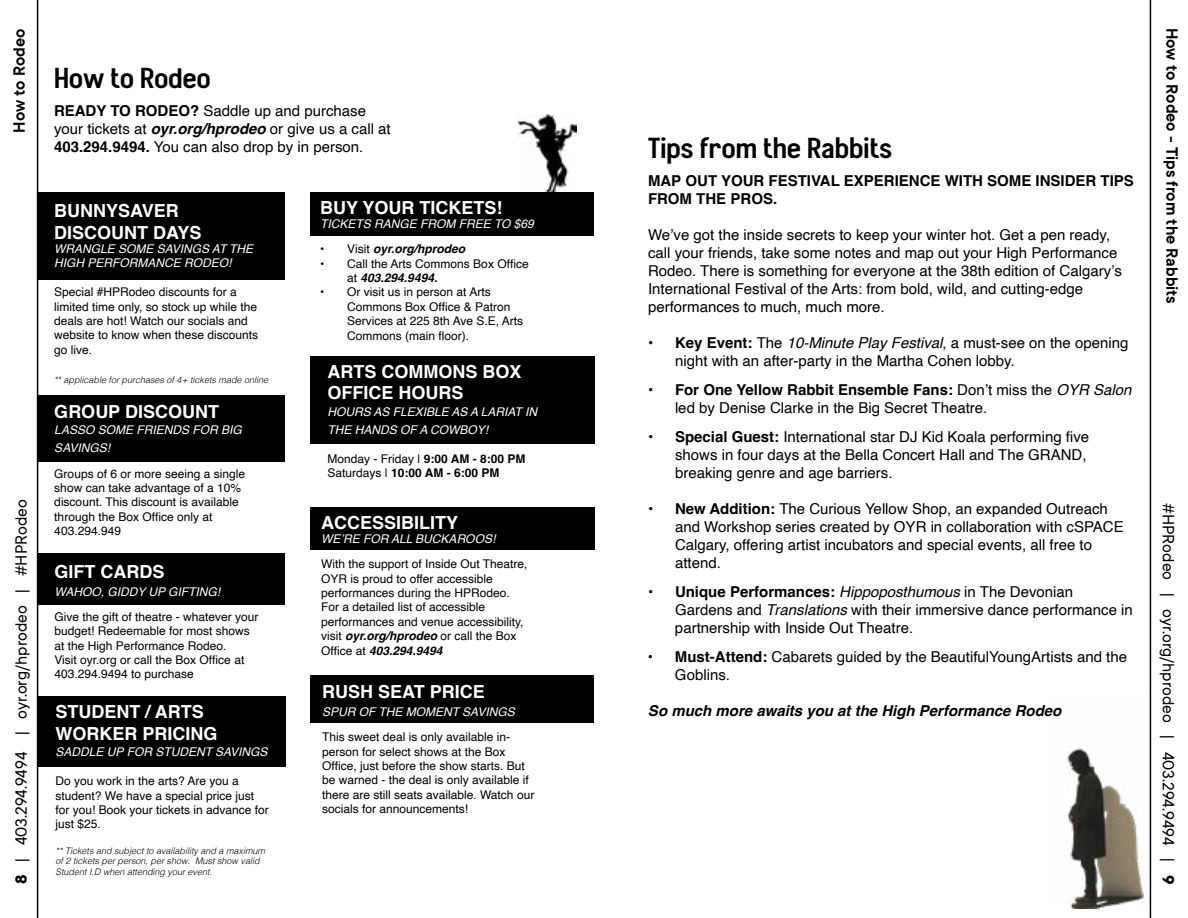
<style>
.page{position:relative;width:1188px;height:918px;background:#fff}
.page>*{position:absolute;margin:0;border:0;box-sizing:border-box;transform-origin:0 0}
.t1{font:27px "Space Odyssey";color:#000}
.t2{font:700 18px/21.6px "Helvetica";color:#fff}
.t3{font:18px "TT Commons";color:#000}
.t4{font:600 18px "TT Commons";color:#000}
.t5{font:15px/18px "Helvetica";color:#000}
.t6{font:700 15px/18px "Helvetica";color:#000101}
.t7{font:italic 700 15px "Helvetica";color:#000}
.t8{font:12px/14.4px "Helvetica";color:#000}
.t9{font:italic 12px/18px "Helvetica";color:#fff}
.t10{font:700 12px/14.4px "Helvetica";color:#000}
.t11{font:italic 700 12px "Helvetica";color:#000}
.t12{font:italic 300 9px/10.8px "Helvetica";color:#000}
.s1{font-weight:700}
.s2{font-weight:700;color:#000101}
.s3{font-weight:700;font-style:italic}
.s4{font-weight:400;font-style:normal}
.s5{font-weight:400}
.s6{font-style:italic}
</style>
<div class="page">
<svg style="left:36px;top:0;width:2px;height:918px;background:#6a6a6a"></svg>
<svg style="left:1150px;top:0;width:2px;height:918px;background:#676767"></svg>
<img style="left:1067px;top:743px;width:77px;height:166px">
<div style="left:310px;top:192px;width:284px;height:44px;background:#000"></div>
<div style="left:310px;top:356px;width:285px;height:88px;background:#000"></div>
<div style="left:38px;top:553px;width:246px;height:51px;background:#000"></div>
<div style="left:38px;top:696px;width:248px;height:71px;background:#000"></div>
<div style="left:310px;top:507px;width:285px;height:42px;background:#000"></div>
<div style="left:37px;top:396px;width:247px;height:66px;background:#000"></div>
<div style="left:310px;top:676px;width:284px;height:47px;background:#000"></div>
<div style="left:38px;top:192px;width:246px;height:88px;background:#000"></div>
<img style="left:519px;top:115px;width:58px;height:77px">
<p class="t4" style="left:8px;top:133px;width:106px;rotate:-90deg">How to Rodeo</p>
<p class="t3" style="left:10px;top:884px;width:387px;rotate:-90deg"><span class="s1">8</span> | 403.294.9494 | oyr.org/hprodeo | #HPRodeo</p>
<h1 class="t1" style="left:54px;top:59px;width:158px">How to Rodeo</h1>
<p class="t5" style="left:54px;top:102px;width:338px"><span class="s2">READY TO RODEO?</span> Saddle up and purchase your tickets at <span class="s3">oyr.org/hprodeo</span> or give us a call at<br><span class="s1">403.294.9494.</span> You can also drop by in person.</p>
<p class="t2" style="left:54px;top:202px;width:149px">BUNNYSAVER<br>DISCOUNT DAYS</p>
<p class="t9" style="left:54px;top:242px;width:201px;line-height:14.4px">WRANGLE SOME SAVINGS AT THE<br>HIGH PERFORMANCE RODEO!</p>
<p class="t8" style="left:54px;top:285px;width:206px">Special #HPRodeo discounts for a limited time only, so stock up while the deals are hot! Watch our socials and website to know when these discounts go live.</p>
<p class="t12" style="left:54px;top:374px;width:216px">** applicable for purchases of 4+ tickets made online</p>
<p class="t2" style="left:54px;top:403px;width:166px">GROUP DISCOUNT</p>
<p class="t9" style="left:54px;top:421px;width:189px">LASSO SOME FRIENDS FOR BIG<br>SAVINGS!</p>
<p class="t8" style="left:54px;top:466px;width:192px">Groups of 6 or more seeing a single show can take advantage of a 10% discount. This discount is available through the Box Office only at<br>403.294.949</p>
<p class="t2" style="left:54px;top:562px;width:111px">GIFT CARDS</p>
<p class="t9" style="left:54px;top:583px;width:167px">WAHOO, GIDDY UP GIFTING!</p>
<p class="t8" style="left:54px;top:610px;width:206px">Give the gift of theatre - whatever your budget! Redeemable for most shows at the High Performance Rodeo.<br>Visit oyr.org or call the Box Office at 403.294.9494 to purchase</p>
<p class="t2" style="left:56px;top:703px;width:163px">STUDENT / ARTS<br>WORKER PRICING</p>
<p class="t9" style="left:56px;top:743px;width:214px">SADDLE UP FOR STUDENT SAVINGS</p>
<p class="t8" style="left:56px;top:774px;width:215px">Do you work in the arts? Are you a student? We have a special price just for you! Book your tickets in advance for just $25.</p>
<p class="t12" style="left:56px;top:844px;width:211px">** Tickets and subject to availability and a maximum of 2 tickets per person, per show. Must show valid<br>Student I.D when attending your event.</p>
<p class="t2" style="left:320px;top:199px;width:184px">BUY YOUR TICKETS!</p>
<p class="t9" style="left:320px;top:215px;width:215px">TICKETS RANGE FROM FREE TO $69</p>
<p class="t11" style="left:320px;top:242px;width:146px"><span class="s4">• Visit</span> oyr.org/hprodeo</p>
<p class="t8" style="left:347px;top:257px;width:183px;text-indent:-27px">• Call the Arts Commons Box Office at <span class="s3">403.294.9494.</span></p>
<p class="t8" style="left:347px;top:285px;width:177px;text-indent:-27px">• Or visit us in person at Arts<br>Commons Box Office &amp; Patron<br>Services at 225 8th Ave S.E, Arts<br>Commons (main floor).</p>
<p class="t2" style="left:327px;top:363px;width:196px">ARTS COMMONS BOX<br>OFFICE HOURS</p>
<p class="t9" style="left:327px;top:403px;width:211px">HOURS AS FLEXIBLE AS A LARIAT IN<br>THE HANDS OF A COWBOY!</p>
<p class="t10" style="left:327px;top:453px;width:200px"><span class="s5">Monday - Friday |</span> 9:00 AM - 8:00 PM<br><span class="s5">Saturdays |</span> 10:00 AM - 6:00 PM</p>
<p class="t2" style="left:321px;top:514px;width:139px">ACCESSIBILITY</p>
<p class="t9" style="left:321px;top:530px;width:176px">WE’RE FOR ALL BUCKAROOS!</p>
<p class="t8" style="left:321px;top:557px;width:208px">With the support of Inside Out Theatre, OYR is proud to offer accessible performances during the HPRodeo.<br>For a detailed list of accessible performances and venue accessibility, visit <span class="s3">oyr.org/hprodeo</span> or call the Box Office at <span class="s3">403.294.9494</span></p>
<p class="t2" style="left:322px;top:683px;width:164px">RUSH SEAT PRICE</p>
<p class="t9" style="left:322px;top:703px;width:194px">SPUR OF THE MOMENT SAVINGS</p>
<p class="t8" style="left:322px;top:730px;width:214px">This sweet deal is only available in&shy;person for select shows at the Box Office, just before the show starts. But be warned - the deal is only available if there are still seats available. Watch our socials for announcements!</p>
<h1 class="t1" style="left:648px;top:129px;width:246px">Tips from the Rabbits</h1>
<p class="t6" style="left:648px;top:174px;width:487px">МАР OUT YOUR FESTIVAL EXPERIENCE WITH SOME INSIDER TIPS<br>FROM THE PROS.</p>
<p class="t5" style="left:648px;top:227px;width:475px">We’ve got the inside secrets to keep your winter hot. Get a pen ready, call your friends, take some notes and map out your High Performance Rodeo. There is something for everyone at the 38th edition of Calgary’s International Festival of the Arts: from bold, wild, and cutting-edge performances to much, much more.</p>
<p class="t5" style="left:675px;top:335px;width:455px;text-indent:-27px"><span class="s1">• Key Event:</span> The <span class="s6">10-Minute Play Festival</span>, a must-see on the opening night with an after-party in the Martha Cohen lobby.</p>
<p class="t5" style="left:675px;top:381px;width:458px;text-indent:-27px"><span class="s1">• For One Yellow Rabbit Ensemble Fans:</span> Don’t miss the <span class="s6">OYR Salon </span>led by Denise Clarke in the Big Secret Theatre.</p>
<p class="t5" style="left:675px;top:428px;width:416px;text-indent:-27px"><span class="s1">• Special Guest:</span> International star DJ Kid Koala performing five shows in four days at the Bella Concert Hall and The GRAND, breaking genre and age barriers.</p>
<p class="t5" style="left:675px;top:500px;width:450px;text-indent:-27px"><span class="s1">• New Addition:</span> The Curious Yellow Shop, an expanded Outreach and Workshop series created by OYR in collaboration with cSPACE Calgary, offering artist incubators and special events, all free to attend.</p>
<p class="t5" style="left:675px;top:583px;width:459px;text-indent:-27px"><span class="s1">• Unique Performances:</span> <span class="s6">Hippoposthumous</span> in The Devonian<br>Gardens and <span class="s6">Translations</span> with their immersive dance performance in partnership with Inside Out Theatre.</p>
<p class="t5" style="left:675px;top:648px;width:454px;text-indent:-27px"><span class="s1">• Must-Attend:</span> Cabarets guided by the BeautifulYoungArtists and the<br>Goblins.</p>
<p class="t7" style="left:648px;top:701px;width:415px">So much more awaits you at the High Performance Rodeo</p>
<p class="t4" style="left:1183px;top:28px;width:278px;rotate:90deg">How to Rodeo - Tips from the Rabbits</p>
<p class="t3" style="left:1180px;top:503px;width:383px;rotate:90deg">#HPRodeo | oyr.org/hprodeo | 403.294.9494 | <span class="s1">9</span></p>
</div>
